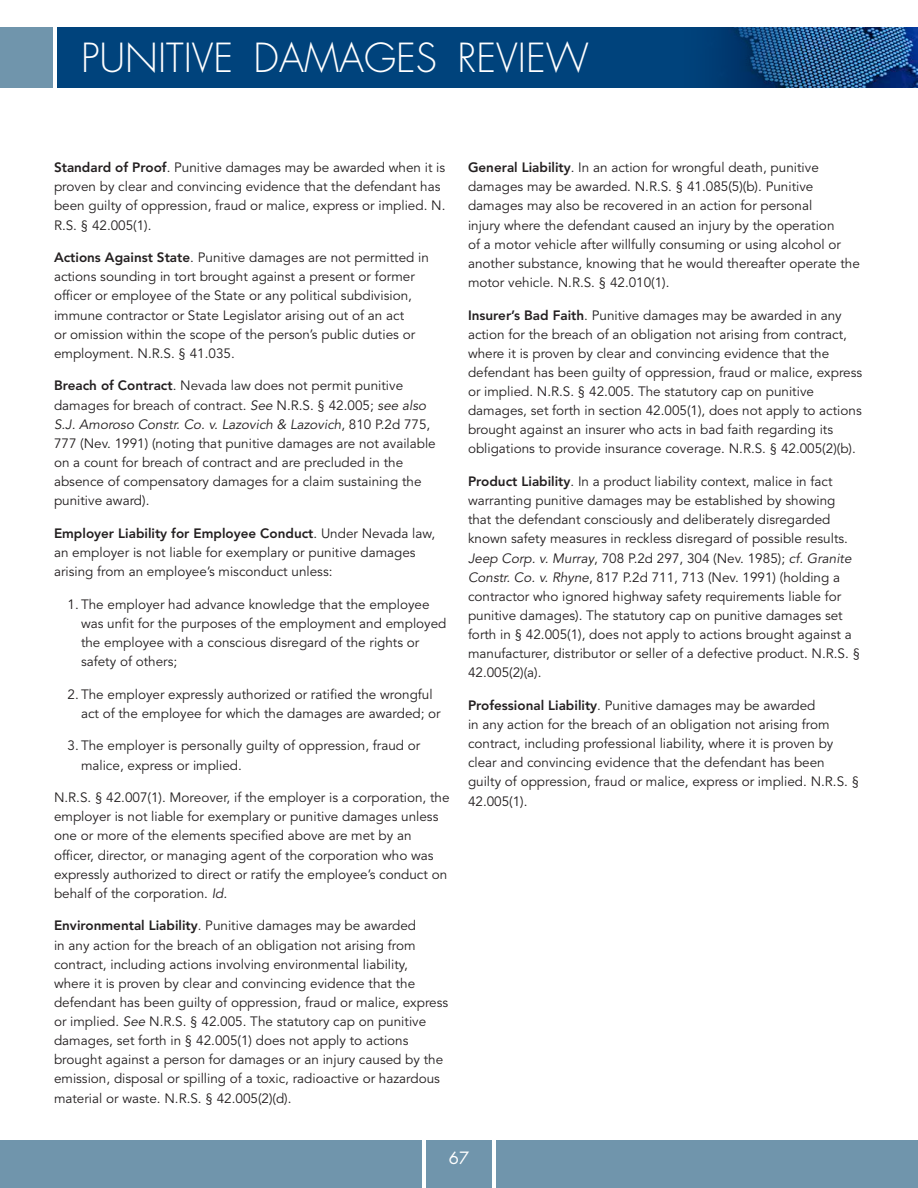
<style>
.page{position:relative;width:918px;height:1188px;background:#fff}
.page>*{position:absolute;margin:0;border:0;box-sizing:border-box;transform-origin:0 0}
.t1{font:300 39px "Futura Std";color:#fff}
.t2{font:16.5px "Futura Std";color:#fff}
.Body_Base{font:13.5px/19.2px "Avenir LT Std";color:#231f20}
.Body_Base_123-List{font:13.5px/19.2px "Avenir LT Std";color:#231f20}
.s1{font-weight:800}
.s2{font-style:italic}
</style>
<div class="page">
<div style="left:0;top:27px;width:52px;height:61px;background:#7095ac"></div>
<div style="left:497px;top:1141px;width:421px;height:47px;background:#7095ac"></div>
<div style="left:426px;top:1141px;width:66px;height:47px;background:#7095ac"></div>
<div style="left:0;top:1141px;width:421px;height:47px;background:#7095ac"></div>
<div style="left:57px;top:27px;width:861px;height:61px;background:#00437c"></div>
<img style="left:717px;top:27px;width:201px;height:61px">
<h1 class="t1" style="left:81px;top:34px;width:509px">PUNITIVE DAMAGES REVIEW</h1>
<p class="Body_Base" style="left:54px;top:158px;width:393px"><span class="s1">Standard of Proof</span>. Punitive damages may be awarded when it is proven by clear and convincing evidence that the defendant has been guilty of oppression, fraud or malice, express or implied. N.<br>R.S. § 42.005(1).</p>
<p class="Body_Base" style="left:54px;top:248px;width:376px"><span class="s1">Actions Against State</span>. Punitive damages are not permitted in actions sounding in tort brought against a present or former officer or employee of the State or any political subdivision, immune contractor or State Legislator arising out of an act<br>or omission within the scope of the person’s public duties or employment. N.R.S. § 41.035.</p>
<p class="Body_Base" style="left:54px;top:377px;width:383px"><span class="s1">Breach of Contract</span>. Nevada law does not permit punitive damages for breach of contract. <span class="s2">See</span> N.R.S. § 42.005; <span class="s2">see also S.J. Amoroso Constr. Co. v. Lazovich &amp; Lazovich</span>, 810 P.2d 775, 777 (Nev. 1991) (noting that punitive damages are not available on a count for breach of contract and are precluded in the absence of compensatory damages for a claim sustaining the punitive award).</p>
<p class="Body_Base" style="left:54px;top:524px;width:383px"><span class="s1">Employer Liability for Employee Conduct</span>. Under Nevada law, an employer is not liable for exemplary or punitive damages arising from an employee’s misconduct unless:</p>
<p class="Body_Base_123-List" style="left:81px;top:595px;width:367px;text-indent:-14px">1. The employer had advance knowledge that the employee was unfit for the purposes of the employment and employed the employee with a conscious disregard of the rights or safety of others;</p>
<p class="Body_Base_123-List" style="left:81px;top:685px;width:361px;text-indent:-14px">2. The employer expressly authorized or ratified the wrongful act of the employee for which the damages are awarded; or</p>
<p class="Body_Base_123-List" style="left:81px;top:737px;width:341px;text-indent:-14px">3. The employer is personally guilty of oppression, fraud or malice, express or implied.</p>
<p class="Body_Base" style="left:54px;top:788px;width:397px">N.R.S. § 42.007(1). Moreover, if the employer is a corporation, the employer is not liable for exemplary or punitive damages unless one or more of the elements specified above are met by an officer, director, or managing agent of the corporation who was expressly authorized to direct or ratify the employee’s conduct on behalf of the corporation. <span class="s2">Id.</span></p>
<p class="Body_Base" style="left:54px;top:917px;width:396px"><span class="s1">Environmental Liability</span>. Punitive damages may be awarded<br>in any action for the breach of an obligation not arising from contract, including actions involving environmental liability,<br>where it is proven by clear and convincing evidence that the defendant has been guilty of oppression, fraud or malice, express or implied. <span class="s2">See</span> N.R.S. § 42.005. The statutory cap on punitive damages, set forth in § 42.005(1) does not apply to actions brought against a person for damages or an injury caused by the emission, disposal or spilling of a toxic, radioactive or hazardous material or waste. N.R.S. § 42.005(2)(d).</p>
<p class="Body_Base" style="left:468px;top:158px;width:393px"><span class="s1">General Liability</span>. In an action for wrongful death, punitive damages may be awarded. N.R.S. § 41.085(5)(b). Punitive damages may also be recovered in an action for personal<br>injury where the defendant caused an injury by the operation<br>of a motor vehicle after willfully consuming or using alcohol or another substance, knowing that he would thereafter operate the motor vehicle. N.R.S. § 42.010(1).</p>
<p class="Body_Base" style="left:468px;top:306px;width:396px"><span class="s1">Insurer’s Bad Faith</span>. Punitive damages may be awarded in any action for the breach of an obligation not arising from contract, where it is proven by clear and convincing evidence that the defendant has been guilty of oppression, fraud or malice, express or implied. N.R.S. § 42.005. The statutory cap on punitive damages, set forth in section 42.005(1), does not apply to actions brought against an insurer who acts in bad faith regarding its obligations to provide insurance coverage. N.R.S. § 42.005(2)(b).</p>
<p class="Body_Base" style="left:468px;top:472px;width:394px"><span class="s1">Product Liability</span>. In a product liability context, malice in fact warranting punitive damages may be established by showing that the defendant consciously and deliberately disregarded known safety measures in reckless disregard of possible results.<br><span class="s2">Jeep Corp. v. Murray</span>, 708 P.2d 297, 304 (Nev. 1985); <span class="s2">cf. Granite Constr. Co. v. Rhyne</span>, 817 P.2d 711, 713 (Nev. 1991) (holding a contractor who ignored highway safety requirements liable for punitive damages). The statutory cap on punitive damages set forth in § 42.005(1), does not apply to actions brought against a manufacturer, distributor or seller of a defective product. N.R.S. § 42.005(2)(a).</p>
<p class="Body_Base" style="left:468px;top:696px;width:393px"><span class="s1">Professional Liability</span>. Punitive damages may be awarded<br>in any action for the breach of an obligation not arising from contract, including professional liability, where it is proven by clear and convincing evidence that the defendant has been guilty of oppression, fraud or malice, express or implied. N.R.S. § 42.005(1).</p>
<p class="t2" style="left:449px;top:1147px;width:22px">67</p>
</div>
